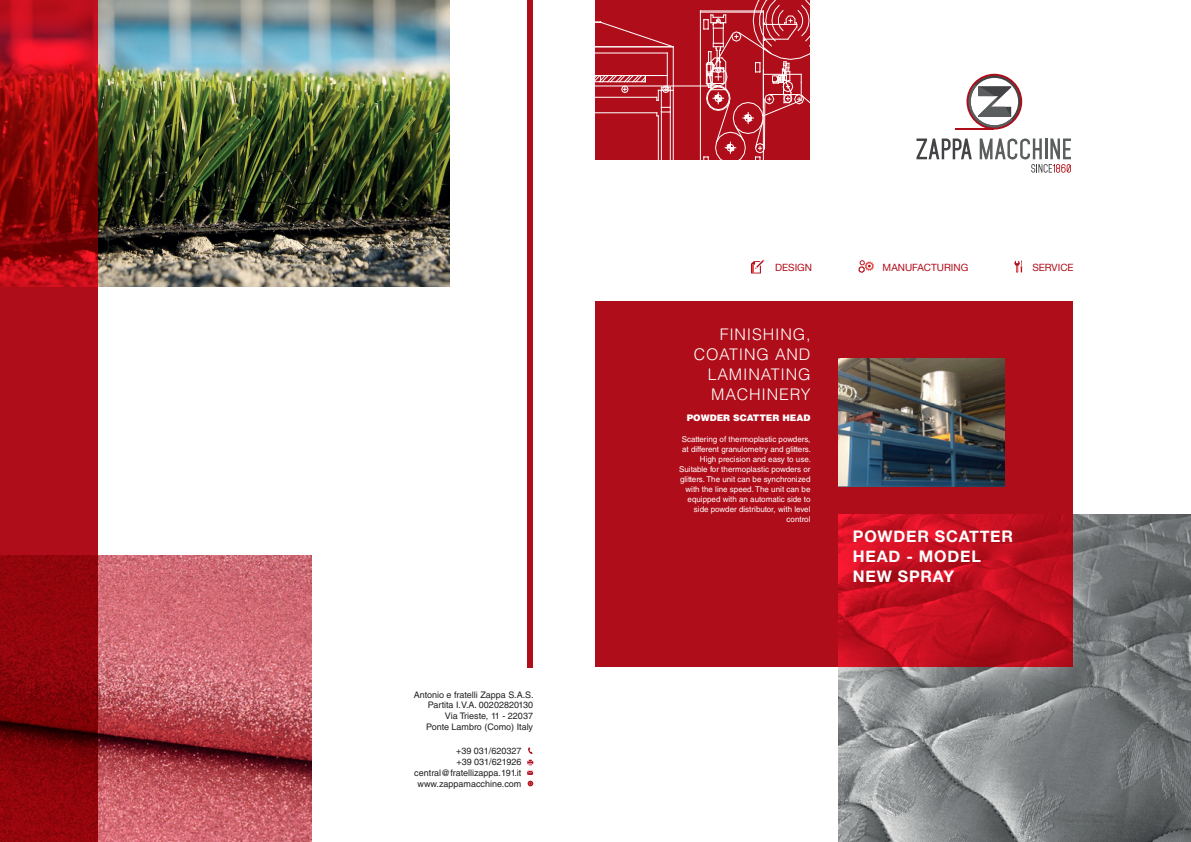
<style>
.page{position:relative;width:1191px;height:842px;background:#fff}
.page>*{position:absolute;margin:0;border:0;box-sizing:border-box;transform-origin:0 0}
.t1{font:300 16px/20px "Helvetica LT Std";letter-spacing:.05em;color:#fff;text-align:right}
.t2{font:700 16px/20px "Helvetica Neue";letter-spacing:.05em;color:#fff}
.t3{font:10px "Helvetica Neue";color:#b00d1a}
.t4{font:9px/10.8px "Helvetica LT Std";color:#231f20;text-align:right}
.t5{font:900 9px "Helvetica LT Std";color:#fff}
.t6{font:8px/10px "Helvetica LT Std";color:#fff;text-align:right}
</style>
<div class="page">
<svg style="left:527px;top:781px;width:6px;height:5px"></svg>
<div style="left:0;top:0;width:97px;height:842px;background:#b00d1a"></div>
<div style="left:595px;top:301px;width:478px;height:366px;background:#b00d1a"></div>
<svg style="left:916px;top:138px;width:55px;height:21px"></svg>
<svg style="left:979px;top:138px;width:92px;height:35px"></svg>
<hr style="left:955px;top:128px;width:39px;height:2px;background:#b00d1a">
<svg style="left:966px;top:74px;width:56px;height:56px"></svg>
<div style="left:595px;top:0;width:215px;height:160px;background:#b00d1a"></div>
<svg style="left:751px;top:259px;width:13px;height:14px"></svg>
<svg style="left:858px;top:260px;width:16px;height:13px"></svg>
<svg style="left:1014px;top:260px;width:8px;height:13px"></svg>
<img style="left:838px;top:358px;width:166px;height:129px">
<div style="left:527px;top:0;width:6px;height:667px;background:#b00d1a"></div>
<img style="left:838px;top:514px;width:353px;height:328px">
<svg style="left:528px;top:747px;width:4px;height:7px"></svg>
<svg style="left:527px;top:760px;width:6px;height:5px"></svg>
<svg style="left:527px;top:771px;width:6px;height:4px"></svg>
<img style="left:0;top:0;width:450px;height:287px">
<img style="left:0;top:556px;width:311px;height:286px">
<hr style="left:700px;top:12px;width:63px;height:1px;background:#fff">
<hr style="left:658px;top:116px;width:1px;height:44px;background:#fff">
<svg style="left:595px;top:22px;width:78px;height:25px"></svg>
<hr style="left:700px;top:11px;width:63px;height:1px;background:#fff">
<hr style="left:673px;top:47px;width:1px;height:43px;background:#fff">
<hr style="left:667px;top:53px;width:1px;height:37px;background:#fff">
<hr style="left:595px;top:53px;width:72px;height:1px;background:#fff">
<hr style="left:661px;top:91px;width:1px;height:69px;background:#fff">
<hr style="left:670px;top:91px;width:1px;height:69px;background:#fff">
<hr style="left:673px;top:90px;width:1px;height:70px;background:#fff">
<svg style="left:656px;top:107px;width:14px;height:10px"></svg>
<hr style="left:595px;top:113px;width:62px;height:1px;background:#fff">
<svg style="left:595px;top:75px;width:78px;height:26px"></svg>
<hr style="left:595px;top:82px;width:50px;height:1px;background:#fff">
<hr style="left:595px;top:75px;width:50px;height:1px;background:#fff">
<hr style="left:700px;top:11px;width:1px;height:149px;background:#fff">
<hr style="left:595px;top:86px;width:123px;height:1px;background:#fff">
<svg style="left:703px;top:0;width:107px;height:160px"></svg>
<hr style="left:595px;top:47px;width:78px;height:1px;background:#fff">
<p class="t4" style="left:414px;top:689px;width:121px">Antonio e fratelli Zappa S.A.S.<br>Partita I.V.A. 00202820130<br>Via Trieste, 11 - 22037<br>Ponte Lambro (Como) Italy</p>
<p class="t4" style="left:414px;top:746px;width:109px">+39 031/620327<br>+39 031/621926 central@fratellizappa.191.it www.zappamacchine.com</p>
<p class="t3" style="left:775px;top:260px;width:39px">DESIGN</p>
<p class="t3" style="left:882px;top:260px;width:87px">MANUFACTURING</p>
<p class="t3" style="left:1032px;top:260px;width:43px">SERVICE</p>
<h1 class="t1" style="left:693px;top:324px;width:118px">FINISHING,<br>COATING AND<br>LAMINATING<br>MACHINERY</h1>
<p class="t5" style="left:687px;top:412px;width:125px">POWDER SCATTER HEAD</p>
<p class="t6" style="left:679px;top:434px;width:133px">Scattering of thermoplastic powders, at different granulometry and glitters.<br>High precision and easy to use.<br>Suitable for thermoplastic powders or glitters. The unit can be synchronized with the line speed. The unit can be equipped with an automatic side to side powder distributor, with level control</p>
<h1 class="t2" style="left:853px;top:526px;width:162px">POWDER SCATTER<br>HEAD - MODEL<br>NEW SPRAY</h1>
</div>
